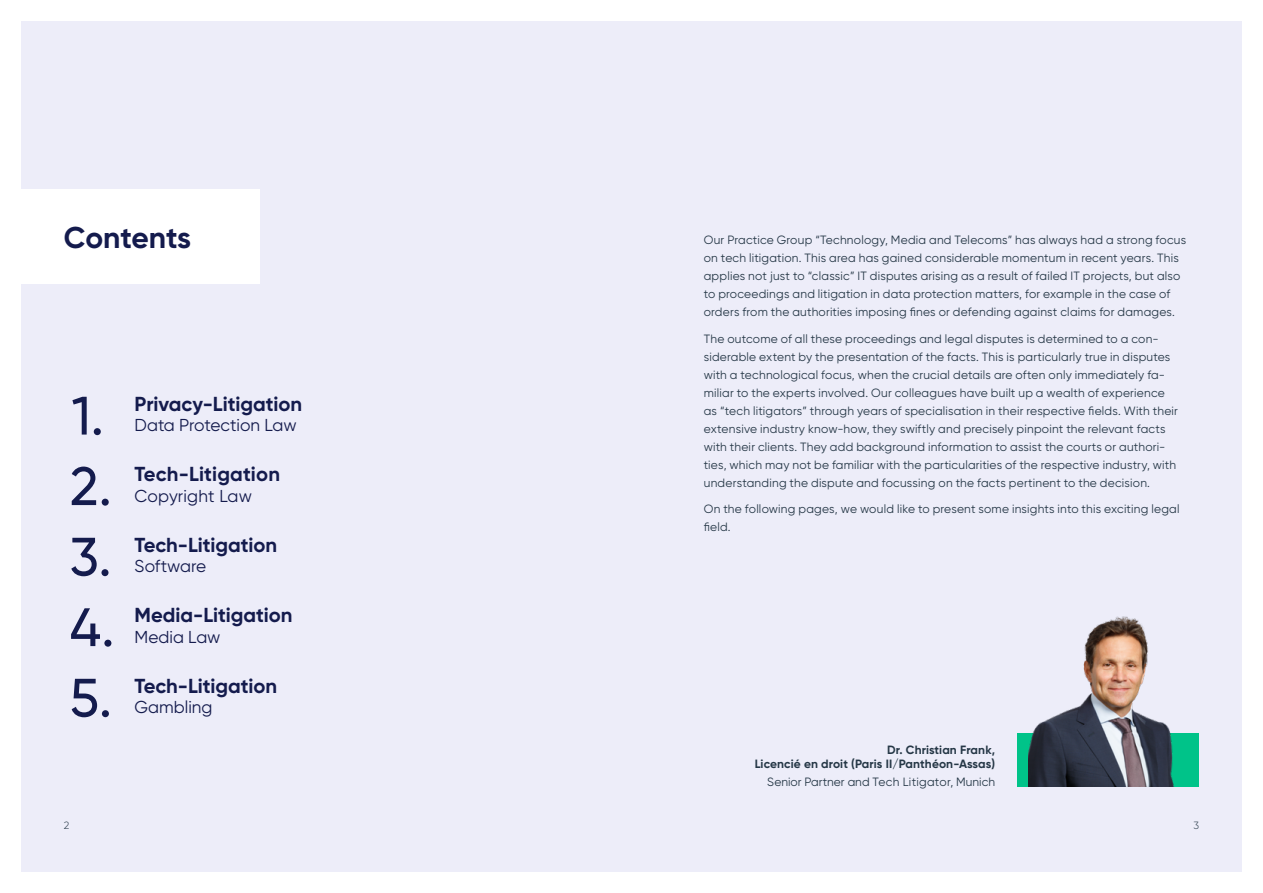
<style>
.page{position:relative;width:1263px;height:893px;background:#fff}
.page>*{position:absolute;margin:0;border:0;box-sizing:border-box;transform-origin:0 0}
.t1{font:500 54px "Gilroy";color:#141b4d}
.t2{font:700 30px "Gilroy";color:#141b4d}
.t3{font:700 20.25px "Gilroy";color:#141b4d}
.t4{font:17.25px "Gilroy";color:#141b4d}
.t5{font:12px/18px "Gilroy";letter-spacing:.015em;color:#253746}
.t6{font:700 12px/14.2px "Gilroy";letter-spacing:.01em;color:#253746;text-align:right}
.t7{font:300 10.5px "Gilroy";color:#253746}
</style>
<div class="page">
<div style="left:21px;top:21px;width:1221px;height:851px;background:#ededf9"></div>
<div style="left:0;top:189px;width:259px;height:95px;background:#fff"></div>
<div style="left:1017px;top:733px;width:182px;height:54px;background:#00c389"></div>
<img style="left:1028px;top:616px;width:146px;height:171px">
<h2 class="t2" style="left:64px;top:218px;width:129px">Contents</h2>
<p class="t5" style="left:704px;top:231px;width:484px">Our Practice Group “Technology, Media and Telecoms” has always had a strong focus on tech litigation. This area has gained considerable momentum in recent years. This applies not just to “classic” IT disputes arising as a result of failed IT projects, but also to proceedings and litigation in data protection matters, for example in the case of orders from the authorities imposing fines or defending against claims for damages.</p>
<p class="t5" style="left:704px;top:329px;width:476px">The outcome of all these proceedings and legal disputes is determined to a con&shy;siderable extent by the presentation of the facts. This is particularly true in disputes with a technological focus, when the crucial details are often only immediately fa&shy;miliar to the experts involved. Our colleagues have built up a wealth of experience as “tech litigators” through years of specialisation in their respective fields. With their extensive industry know-how, they swiftly and precisely pinpoint the relevant facts with their clients. They add background information to assist the courts or authori&shy;ties, which may not be familiar with the particularities of the respective industry, with understanding the dispute and focussing on the facts pertinent to the decision.</p>
<p class="t5" style="left:704px;top:500px;width:477px">On the following pages, we would like to present some insights into this exciting legal field.</p>
<h1 class="t1" style="left:72px;top:382px;width:34px">1.</h1>
<h3 class="t3" style="left:135px;top:391px;width:169px">Privacy-Litigation</h3>
<h3 class="t4" style="left:135px;top:415px;width:164px">Data Protection Law</h3>
<h1 class="t1" style="left:70px;top:453px;width:44px">2.</h1>
<h3 class="t3" style="left:135px;top:462px;width:147px">Tech-Litigation</h3>
<h3 class="t4" style="left:135px;top:485px;width:119px">Copyright Law</h3>
<h1 class="t1" style="left:70px;top:523px;width:43px">3.</h1>
<h3 class="t3" style="left:135px;top:532px;width:144px">Tech-Litigation</h3>
<h3 class="t4" style="left:135px;top:556px;width:73px">Software</h3>
<h1 class="t1" style="left:70px;top:594px;width:46px">4.</h1>
<h3 class="t3" style="left:135px;top:603px;width:159px">Media-Litigation</h3>
<h3 class="t4" style="left:135px;top:626px;width:87px">Media Law</h3>
<h1 class="t1" style="left:70px;top:664px;width:44px">5.</h1>
<h3 class="t3" style="left:135px;top:673px;width:144px">Tech-Litigation</h3>
<h3 class="t4" style="left:135px;top:697px;width:79px">Gambling</h3>
<p class="t6" style="left:755px;top:742px;width:242px">Dr. Christian Frank,<br>Licencié en droit (Paris II/Panthéon-Assas)</p>
<p class="t5" style="left:767px;top:773px;width:229px">Senior Partner and Tech Litigator, Munich</p>
<p class="t7" style="left:64px;top:819px;width:7px">2</p>
<p class="t7" style="left:1193px;top:819px;width:7px">3</p>
</div>
